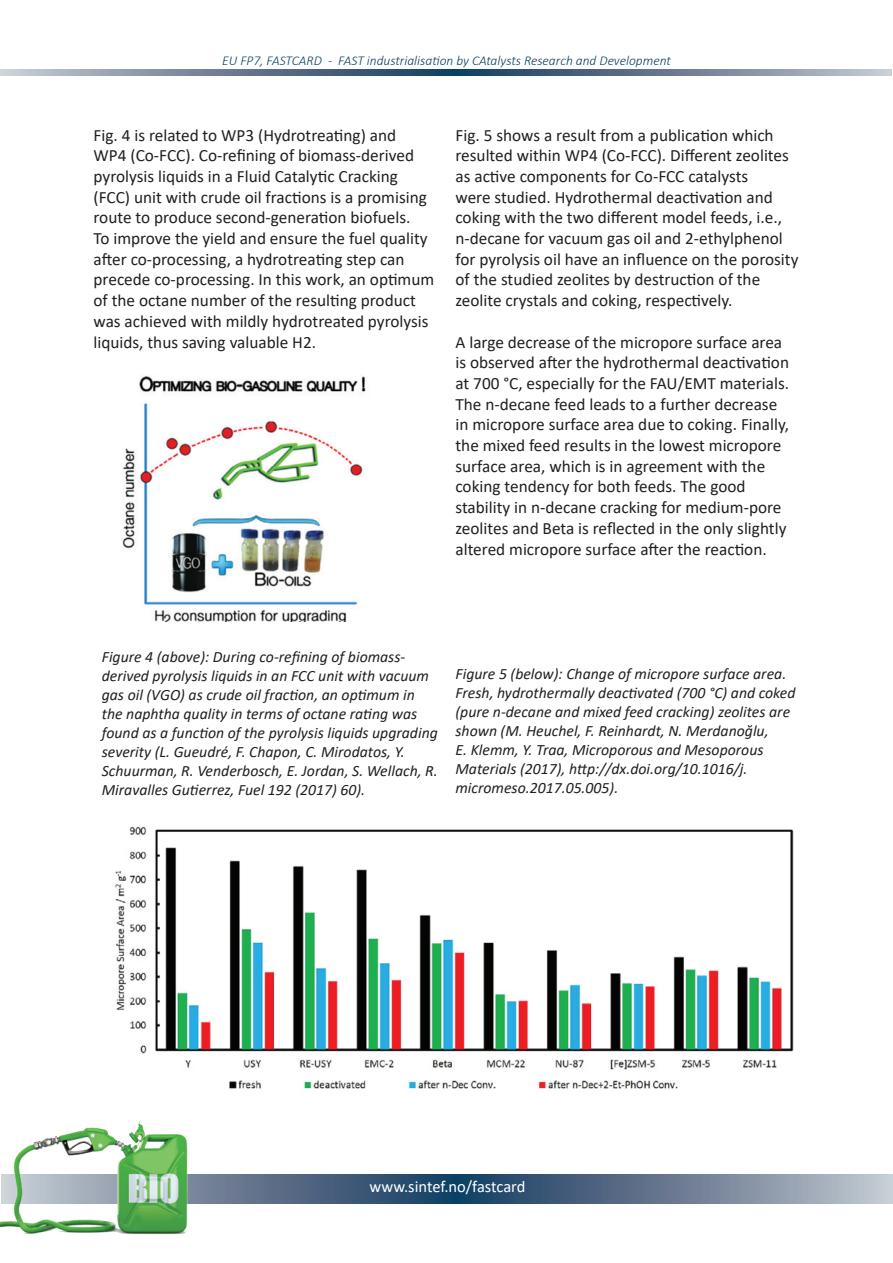
<style>
.page{position:relative;width:893px;height:1263px;background:#fff}
.page>*{position:absolute;margin:0;border:0;box-sizing:border-box;transform-origin:0 0}
.t1{font:17.25px/20.7px "Calibri";color:#231f20}
.t2{font:16.5px "Calibri";letter-spacing:-.01em;color:#fff}
.t3{font:italic 15.75px/18.9px "Calibri";color:#231f20}
.t4{font:italic 300 13.5px "Calibri";color:#084164}
</style>
<div class="page">
<svg style="left:0;top:69px;width:891px;height:6px;background:#6c7f96"></svg>
<svg style="left:206px;top:1175px;width:687px;height:28px;background:#5d738c"></svg>
<img style="left:0;top:1120px;width:206px;height:114px">
<img style="left:122px;top:376px;width:244px;height:246px">
<img style="left:115px;top:826px;width:679px;height:263px">
<p class="t4" style="left:222px;top:53px;width:450px">EU FP7, FASTCARD - FAST industrialisation by CAtalysts Research and Development</p>
<p class="t1" style="left:94px;top:124px;width:342px">Fig. 4 is related to WP3 (Hydrotreating) and<br>WP4 (Co-FCC). Co-refining of biomass-derived pyrolysis liquids in a Fluid Catalytic Cracking (FCC) unit with crude oil fractions is a promising route to produce second-generation biofuels.<br>To improve the yield and ensure the fuel quality after co-processing, a hydrotreating step can precede co-processing. In this work, an optimum of the octane number of the resulting product was achieved with mildly hydrotreated pyrolysis liquids, thus saving valuable H2.</p>
<p class="t1" style="left:455px;top:124px;width:344px">Fig. 5 shows a result from a publication which resulted within WP4 (Co-FCC). Different zeolites as active components for Co-FCC catalysts<br>were studied. Hydrothermal deactivation and coking with the two different model feeds, i.e., n-decane for vacuum gas oil and 2-ethylphenol for pyrolysis oil have an influence on the porosity of the studied zeolites by destruction of the zeolite crystals and coking, respectively.</p>
<p class="t1" style="left:455px;top:331px;width:335px">A large decrease of the micropore surface area is observed after the hydrothermal deactivation at 700 °C, especially for the FAU/EMT materials.<br>The n-decane feed leads to a further decrease in micropore surface area due to coking. Finally, the mixed feed results in the lowest micropore surface area, which is in agreement with the coking tendency for both feeds. The good stability in n-decane cracking for medium-pore zeolites and Beta is reflected in the only slightly altered micropore surface after the reaction.</p>
<p class="t3" style="left:102px;top:647px;width:338px">Figure 4 (above): During co-refining of biomass&shy;derived pyrolysis liquids in an FCC unit with vacuum gas oil (VGO) as crude oil fraction, an optimum in the naphtha quality in terms of octane rating was found as a function of the pyrolysis liquids upgrading severity (L. Gueudré, F. Chapon, C. Mirodatos, Y.<br>Schuurman, R. Venderbosch, E. Jordan, S. Wellach, R.<br>Miravalles Gutierrez, Fuel 192 (2017) 60).</p>
<p class="t3" style="left:455px;top:664px;width:342px">Figure 5 (below): Change of micropore surface area.<br>Fresh, hydrothermally deactivated (700 °C) and coked (pure n-decane and mixed feed cracking) zeolites are shown (M. Heuchel, F. Reinhardt, N. Merdanoğlu,<br>E. Klemm, Y. Traa, Microporous and Mesoporous Materials (2017), http://dx.doi.org/10.1016/j. micromeso.2017.05.005).</p>
<p class="t2" style="left:370px;top:1175px;width:157px">www.sintef.no/fastcard</p>
</div>
